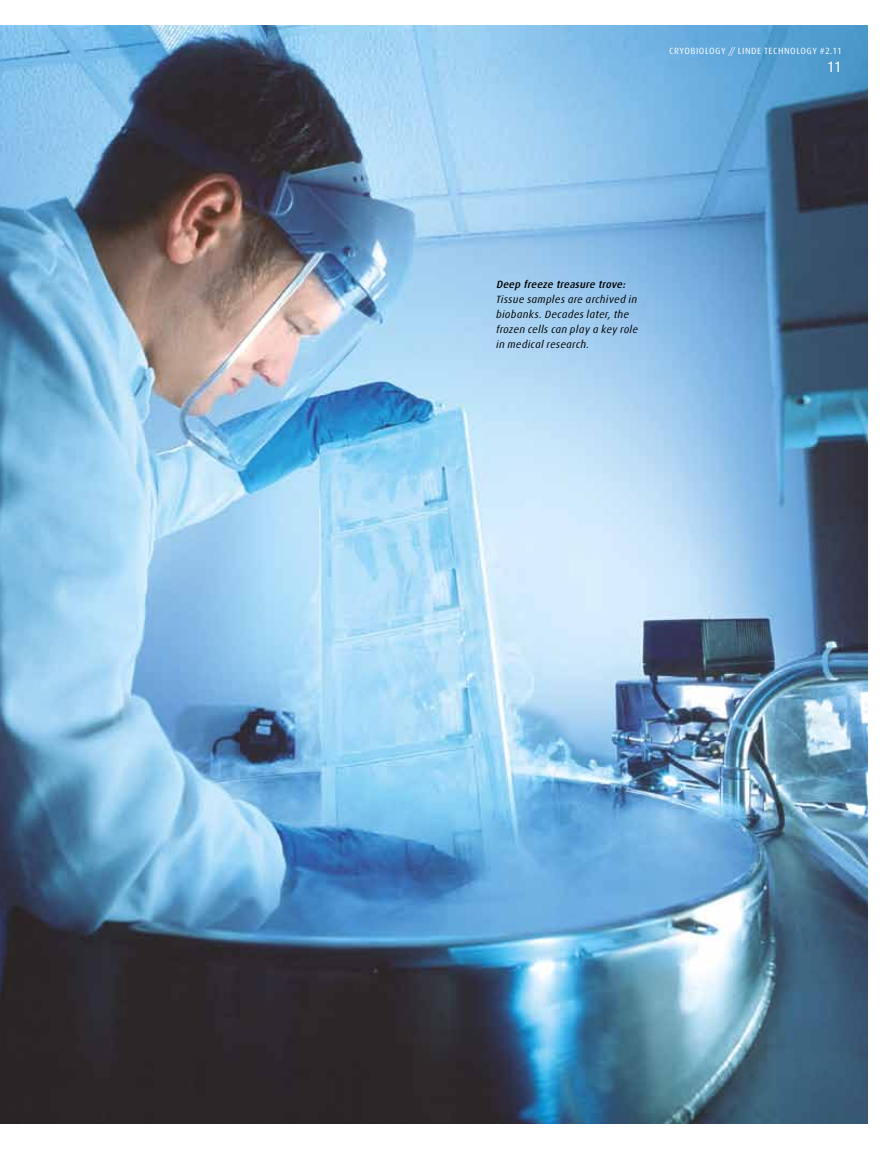
<style>
.page{position:relative;width:893px;height:1149px;background:#fff}
.page>*{position:absolute;margin:0;border:0;box-sizing:border-box;transform-origin:0 0}
.t1{font:15px "Linde Dax";color:#fff}
.t2{font:italic 10.5px/15px "Linde Dax";letter-spacing:.02em;color:#000}
.t3{font:italic 500 10.5px "Linde Dax";color:#000}
.t4{font:9px "Linde Dax";letter-spacing:.055em;color:#fff}
</style>
<div class="page">
<img style="left:0;top:26px;width:867px;height:1097px">
<p class="t4" style="left:669px;top:46px;width:174px">CRYOBIOLOGY // LINDE TECHNOLOGY #2.11</p>
<h1 class="t1" style="left:827px;top:58px;width:17px">11</h1>
<p class="t3" style="left:496px;top:278px;width:133px">Deep freeze treasure trove:</p>
<p class="t2" style="left:496px;top:292px;width:144px">Tissue samples are archived in biobanks. Decades later, the frozen cells can play a key role in medical research.</p>
</div>
